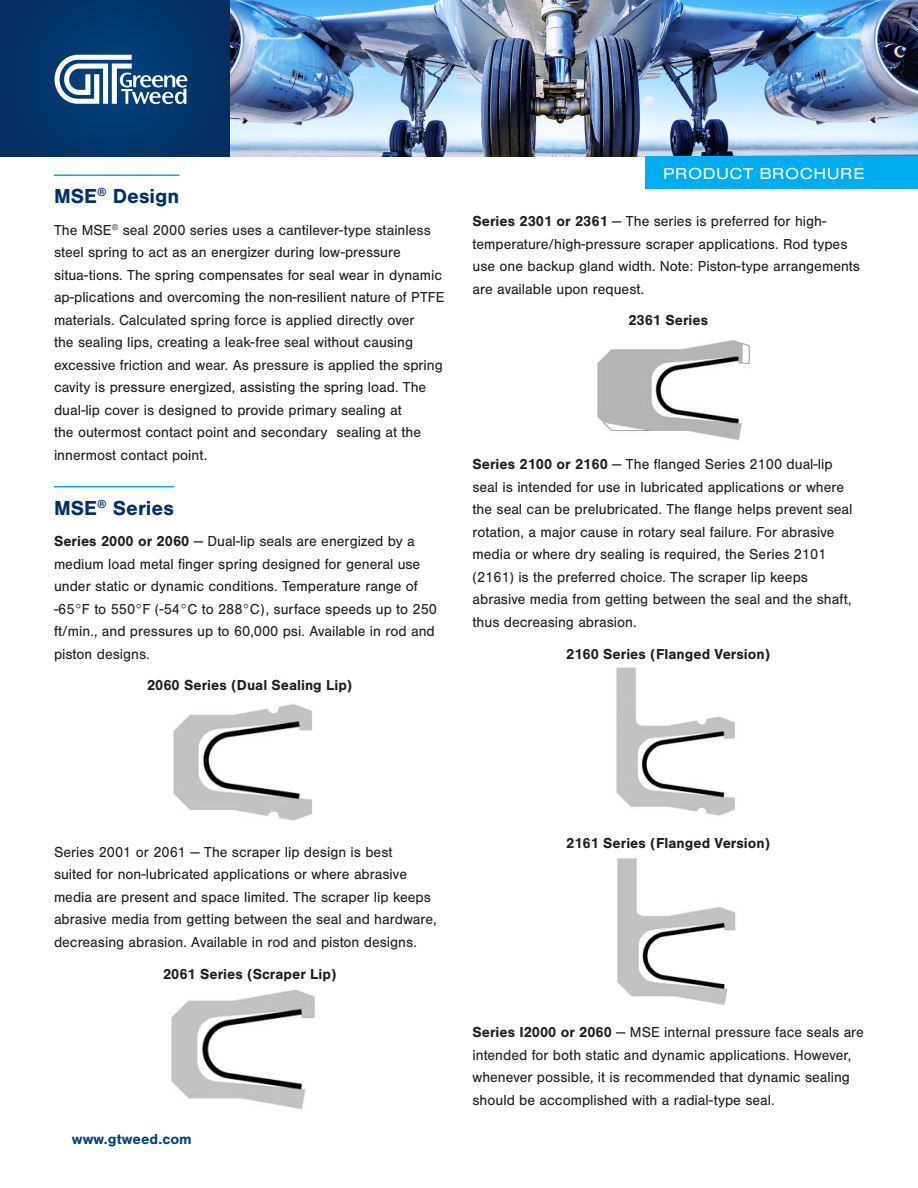
<style>
.page{position:relative;width:918px;height:1188px;background:#fff}
.page>*{position:absolute;margin:0;border:0;box-sizing:border-box;transform-origin:0 0}
.subheads{font:700 21px "Nimbus San";color:#00306d}
.t1{font:16.5px "Nimbus San Ext";letter-spacing:.03em;color:#fff}
.body_text{font:15px/22.5px "Nimbus San";color:#231f20}
.body_text-2{font:700 15px "Nimbus San";color:#231f20}
.t2{font:700 15px "Nimbus San";color:#01457f}
.s1{font-weight:700}
</style>
<div class="page">
<img style="left:230px;top:0;width:688px;height:157px">
<div style="left:0;top:0;width:230px;height:157px;background:#023469"></div>
<svg style="left:55px;top:55px;width:132px;height:49px"></svg>
<div style="left:646px;top:157px;width:272px;height:32px;background:#00aeef"></div>
<hr style="left:54px;top:175px;width:125px;height:1px;background:#00aeef">
<hr style="left:54px;top:486px;width:120px;height:2px;background:#00aeef">
<img style="left:173px;top:704px;width:140px;height:117px">
<img style="left:171px;top:989px;width:144px;height:121px">
<img style="left:597px;top:340px;width:153px;height:101px">
<img style="left:616px;top:667px;width:119px;height:149px">
<img style="left:617px;top:858px;width:119px;height:147px">
<p class="subheads" style="left:54px;top:184px;width:127px">MSE<sup>®</sup> Design</p>
<p class="body_text" style="left:54px;top:219px;width:392px">The MSE<sup>®</sup> seal 2000 series uses a cantilever-type stainless steel spring to act as an energizer during low-pressure situa-tions. The spring compensates for seal wear in dynamic ap-plications and overcoming the non-resilient nature of PTFE materials. Calculated spring force is applied directly over<br>the sealing lips, creating a leak-free seal without causing excessive friction and wear. As pressure is applied the spring cavity is pressure energized, assisting the spring load. The dual-lip cover is designed to provide primary sealing at<br>the outermost contact point and secondary sealing at the innermost contact point.</p>
<p class="subheads" style="left:54px;top:496px;width:122px">MSE<sup>®</sup> Series</p>
<p class="body_text" style="left:54px;top:530px;width:385px"><span class="s1">Series 2000 or 2060</span> — Dual-lip seals are energized by a medium load metal finger spring designed for general use under static or dynamic conditions. Temperature range of -65°F to 550°F (-54°C to 288°C), surface speeds up to 250 ft/min., and pressures up to 60,000 psi. Available in rod and piston designs.</p>
<p class="body_text-2" style="left:147px;top:677px;width:207px">2060 Series (Dual Sealing Lip)</p>
<p class="t1" style="left:663px;top:162px;width:203px">PRODUCT BROCHURE</p>
<p class="body_text" style="left:472px;top:210px;width:389px"><span class="s1">Series 2301 or 2361</span> — The series is preferred for high&shy;temperature/high-pressure scraper applications. Rod types use one backup gland width. Note: Piston-type arrangements are available upon request.</p>
<p class="body_text-2" style="left:628px;top:312px;width:81px">2361 Series</p>
<p class="body_text" style="left:472px;top:454px;width:381px"><span class="s1">Series 2100 or 2160</span> — The flanged Series 2100 dual-lip seal is intended for use in lubricated applications or where the seal can be prelubricated. The flange helps prevent seal rotation, a major cause in rotary seal failure. For abrasive media or where dry sealing is required, the Series 2101 (2161) is the preferred choice. The scraper lip keeps abrasive media from getting between the seal and the shaft, thus decreasing abrasion.</p>
<p class="body_text-2" style="left:566px;top:645px;width:206px">2160 Series (Flanged Version)</p>
<p class="body_text" style="left:54px;top:841px;width:384px">Series 2001 or 2061 — The scraper lip design is best<br>suited for non-lubricated applications or where abrasive media are present and space limited. The scraper lip keeps abrasive media from getting between the seal and hardware, decreasing abrasion. Available in rod and piston designs.</p>
<p class="body_text-2" style="left:163px;top:965px;width:175px">2061 Series (Scraper Lip)</p>
<p class="t2" style="left:72px;top:1131px;width:121px">www.gtweed.com</p>
<p class="body_text-2" style="left:566px;top:835px;width:206px">2161 Series (Flanged Version)</p>
<p class="body_text" style="left:472px;top:1021px;width:393px"><span class="s1">Series I2000 or 2060</span> — MSE internal pressure face seals are intended for both static and dynamic applications. However, whenever possible, it is recommended that dynamic sealing should be accomplished with a radial-type seal.</p>
</div>
